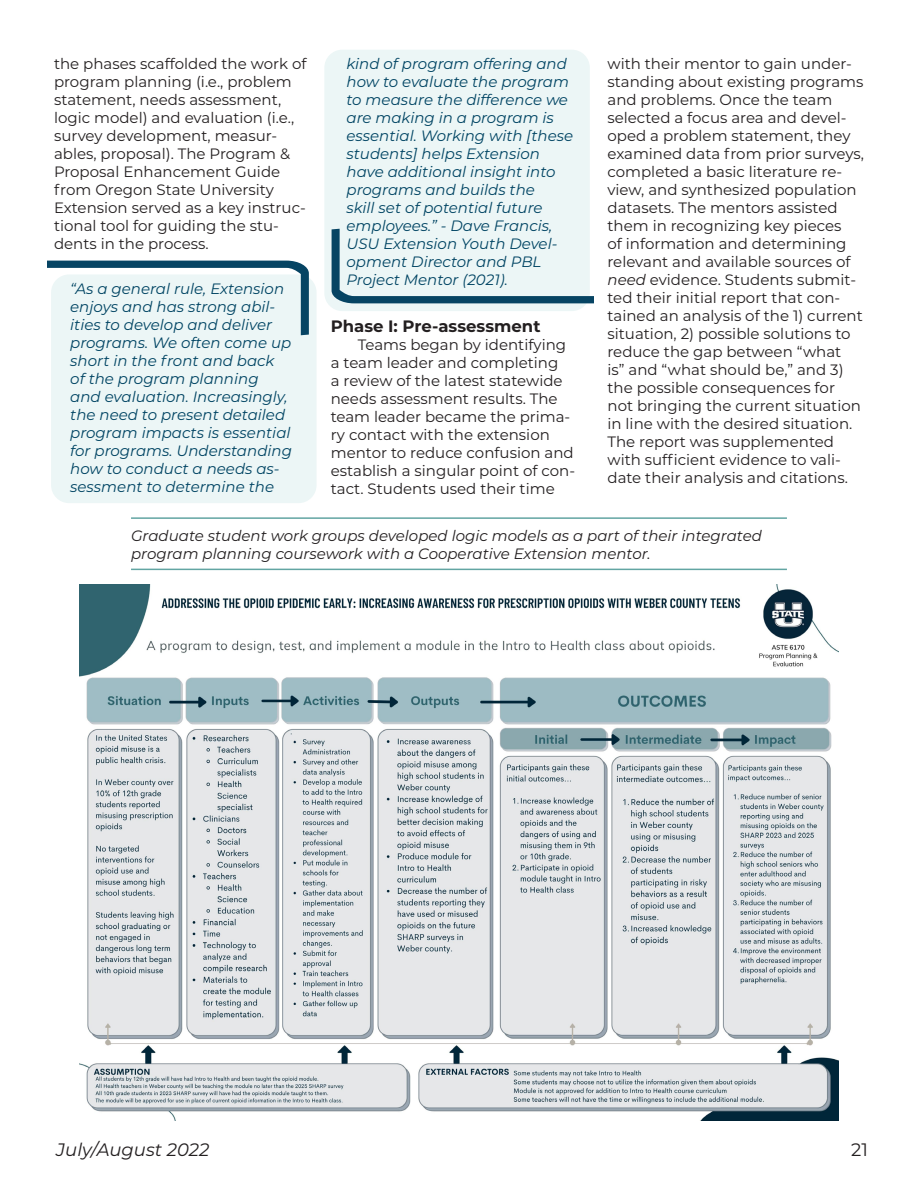
<style>
.page{position:relative;width:918px;height:1188px;background:#fff}
.page>*{position:absolute;margin:0;border:0;box-sizing:border-box;transform-origin:0 0}
.t1{font:italic 18px "Montserrat";color:#231f20}
.t2{font:18px "Montserrat";color:#231f20}
.Body_-_Subheads{font:700 16.5px "Montserrat";color:#231f20}
.Body_Text{font:15px/18px "Montserrat";color:#231f20}
.Student_Quotes{font:italic 15px/18px "Montserrat";color:#004463}
.Captions{font:italic 15px/18px "Montserrat";color:#231f20}
.s1{font-style:italic}
</style>
<div class="page">
<div style="left:51px;top:274px;width:266px;height:229px;background:#ecf6f6;border-radius:18px"></div>
<svg style="left:48px;top:261px;width:261px;height:74px"></svg>
<div style="left:324px;top:50px;width:266px;height:261px;background:#ecf6f6;border-radius:18px"></div>
<svg style="left:332px;top:229px;width:262px;height:74px"></svg>
<img style="left:80px;top:584px;width:758px;height:537px">
<hr style="left:131px;top:517px;width:656px;height:2px;background:#62a5a3">
<hr style="left:131px;top:569px;width:656px;height:1px;background:#62a5a3">
<p class="Body_Text" style="left:54px;top:54px;width:254px">the phases scaffolded the work of program planning (i.e., problem statement, needs assessment, logic model) and evaluation (i.e., survey development, measur&shy;ables, proposal). The Program &amp;<br>Proposal Enhancement Guide from Oregon State University<br>Extension served as a key instruc&shy;tional tool for guiding the stu&shy;dents in the process.</p>
<p class="Student_Quotes" style="left:70px;top:279px;width:223px">“As a general rule, Extension enjoys and has strong abil&shy;ities to develop and deliver programs. We often come up short in the front and back of the program planning and evaluation. Increasingly, the need to present detailed program impacts is essential for programs. Understanding how to conduct a needs as&shy;sessment to determine the</p>
<p class="Student_Quotes" style="left:347px;top:54px;width:228px">kind of program offering and how to evaluate the program to measure the difference we are making in a program is essential. Working with [these students] helps Extension have additional insight into programs and builds the<br>skill set of potential future employees.” - Dave Francis,<br>USU Extension Youth Devel&shy;opment Director and PBL<br>Project Mentor (2021).</p>
<p class="Body_-_Subheads" style="left:331px;top:314px;width:211px">Phase I: Pre-assessment</p>
<p class="Body_Text" style="left:331px;top:335px;width:246px;text-indent:27px">Teams began by identifying a team leader and completing<br>a review of the latest statewide needs assessment results. The team leader became the prima&shy;ry contact with the extension mentor to reduce confusion and establish a singular point of con&shy;tact. Students used their time</p>
<p class="Body_Text" style="left:608px;top:54px;width:258px">with their mentor to gain under&shy;standing about existing programs and problems. Once the team selected a focus area and devel&shy;oped a problem statement, they examined data from prior surveys, completed a basic literature re&shy;view, and synthesized population datasets. The mentors assisted them in recognizing key pieces<br>of information and determining relevant and available sources of <span class="s1">need</span> evidence. Students submit&shy;ted their initial report that con&shy;tained an analysis of the 1) current situation, 2) possible solutions to reduce the gap between “what<br>is” and “what should be,” and 3) the possible consequences for not bringing the current situation in line with the desired situation.<br>The report was supplemented with sufficient evidence to vali&shy;date their analysis and citations.</p>
<p class="Captions" style="left:131px;top:526px;width:632px">Graduate student work groups developed logic models as a part of their integrated program planning coursework with a Cooperative Extension mentor.</p>
<p class="t1" style="left:56px;top:1137px;width:155px">July/August 2022</p>
<p class="t2" style="left:851px;top:1137px;width:18px">21</p>
</div>
